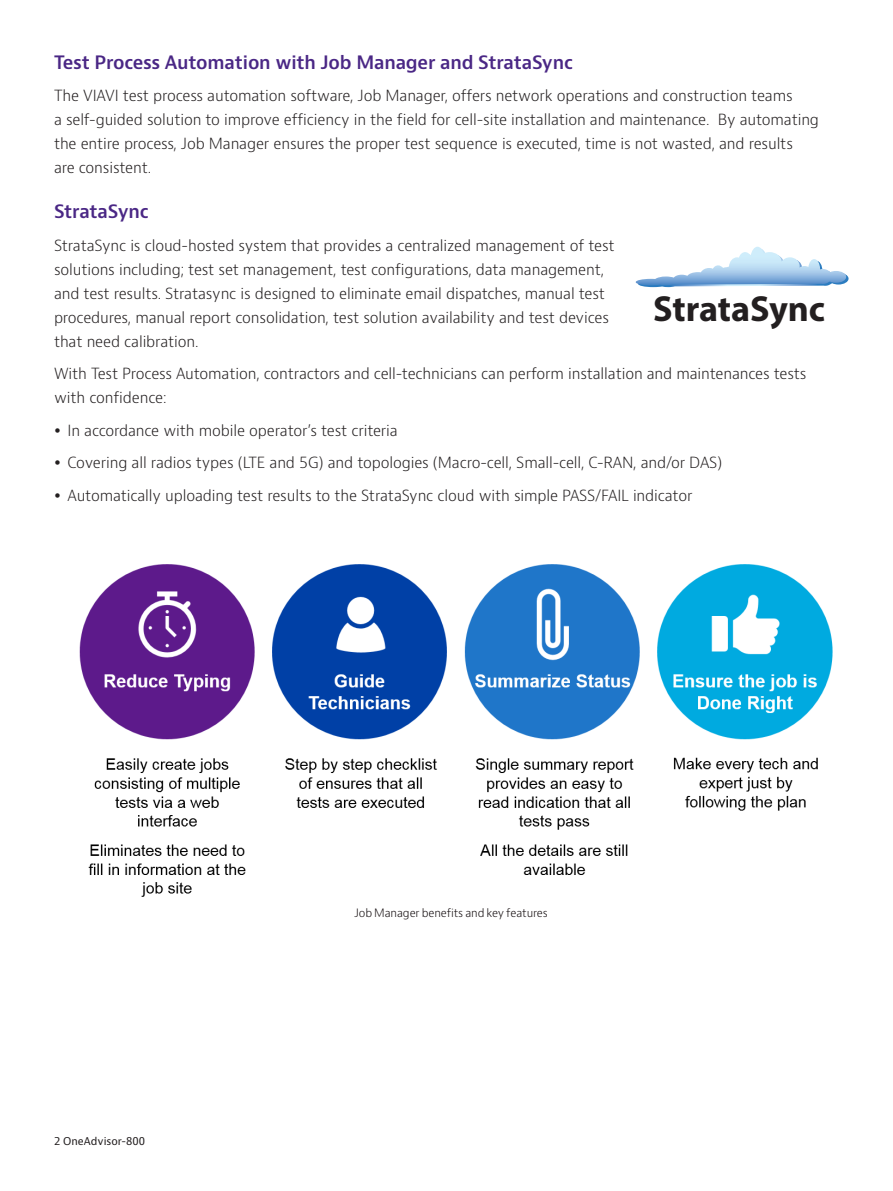
<style>
.page{position:relative;width:893px;height:1191px;background:#fff}
.page>*{position:absolute;margin:0;border:0;box-sizing:border-box;transform-origin:0 0}
.t1{font:700 36.3px "Myriad Pro";color:#231f20}
.H2_Heading_Purple_12{font:600 18px "Bernino Sans";letter-spacing:-.01em;color:#4a2785}
.P_10_16{font:300 15px/24px "Bernino Sans";letter-spacing:-.01em;color:#231f20}
.t2{font:300 11.25px "Bernino Sans";letter-spacing:-.01em;color:#110a0c}
.t3{font:10.5px "Bernino Sans";color:#231f20}
</style>
<div class="page">
<img style="left:79px;top:564px;width:754px;height:333px">
<svg style="left:636px;top:247px;width:212px;height:40px"></svg>
<p class="H2_Heading_Purple_12" style="left:54px;top:50px;width:520px">Test Process Automation with Job Manager and StrataSync</p>
<p class="P_10_16" style="left:54px;top:84px;width:767px">The VIAVI test process automation software, Job Manager, offers network operations and construction teams<br>a self-guided solution to improve efficiency in the field for cell-site installation and maintenance. By automating the entire process, Job Manager ensures the proper test sequence is executed, time is not wasted, and results<br>are consistent.</p>
<p class="H2_Heading_Purple_12" style="left:54px;top:200px;width:96px">StrataSync</p>
<p class="P_10_16" style="left:54px;top:234px;width:562px">StrataSync is cloud-hosted system that provides a centralized management of test solutions including; test set management, test configurations, data management, and test results. Stratasync is designed to eliminate email dispatches, manual test procedures, manual report consolidation, test solution availability and test devices that need calibration.</p>
<p class="P_10_16" style="left:54px;top:362px;width:754px">With Test Process Automation, contractors and cell-technicians can perform installation and maintenances tests with confidence:</p>
<p class="P_10_16" style="left:68px;top:419px;width:332px">In accordance with mobile operator’s test criteria</p>
<p class="P_10_16" style="left:68px;top:451px;width:656px">Covering all radios types (LTE and 5G) and topologies (Macro-cell, Small-cell, C-RAN, and/or DAS)</p>
<p class="P_10_16" style="left:68px;top:484px;width:626px">Automatically uploading test results to the StrataSync cloud with simple PASS/FAIL indicator</p>
<p class="t1" style="left:653px;top:285px;width:186px">StrataSync<sup>™</sup></p>
<p class="t3" style="left:54px;top:1134px;width:93px">2 OneAdvisor-800</p>
<p class="t2" style="left:354px;top:905px;width:195px">Job Manager benefits and key features</p>
</div>
